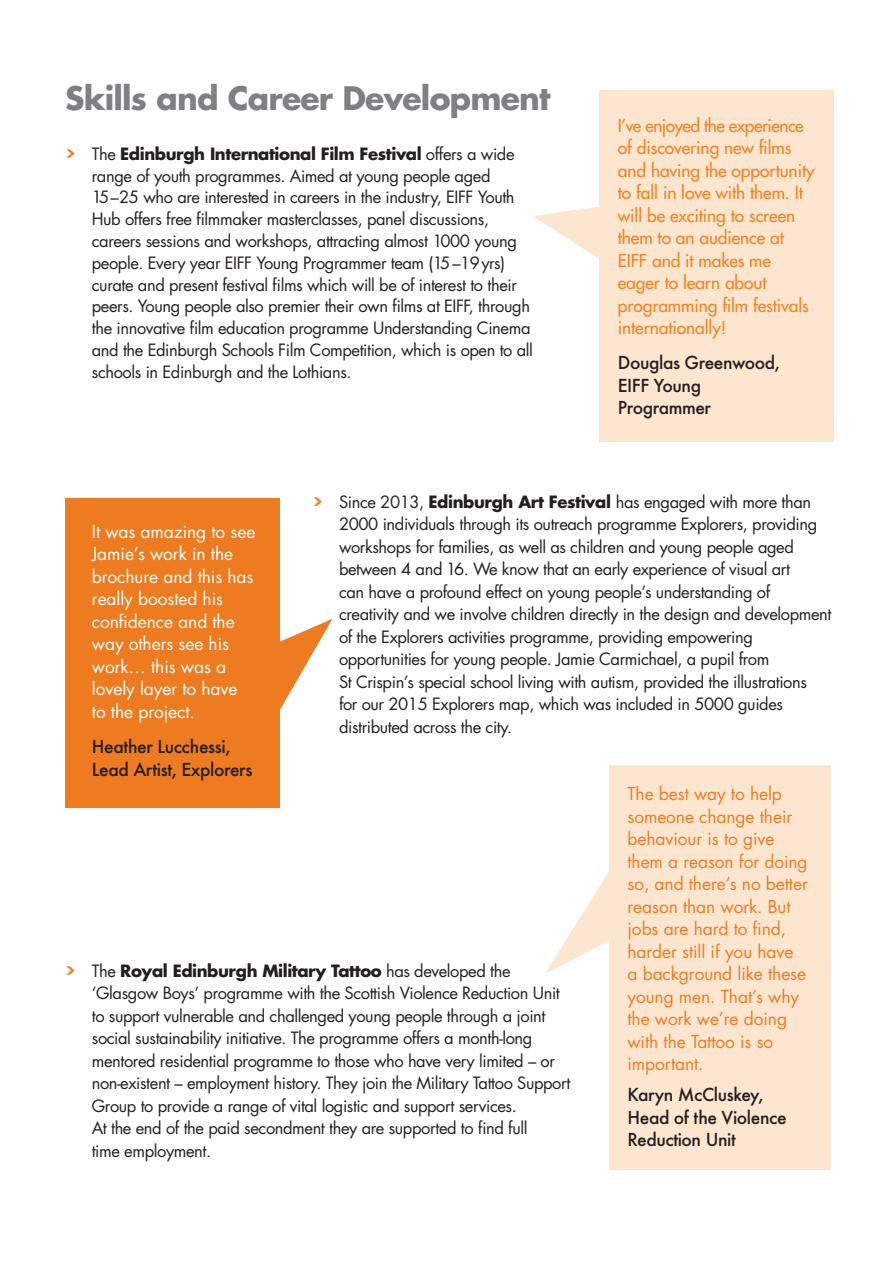
<style>
.page{position:relative;width:893px;height:1263px;background:#fff}
.page>*{position:absolute;margin:0;border:0;box-sizing:border-box;transform-origin:0 0}
.t1{font:700 31.5px "Futura";letter-spacing:-.025em;color:#7e8083}
.t2{font:17.4px/22.5px "Futura";letter-spacing:-.005em;color:#ee7b1f}
.t3{font:17.4px/22.5px "Futura";letter-spacing:-.005em;color:#f58220}
.t4{font:17.4px/22.5px "Futura";letter-spacing:-.005em;color:#fff}
.t5{font:500 17.4px/22.5px "Futura";letter-spacing:-.025em;color:#231f20}
.t6{font:16.5px/22.5px "Futura";letter-spacing:-.025em;color:#231f20}
.s1{font-family:"Neo Sans";font-weight:900;color:#f58220}
.s2{font-weight:700}
</style>
<div class="page">
<div style="left:65px;top:498px;width:215px;height:310px;background:#ee7b1f"></div>
<div style="left:600px;top:90px;width:234px;height:351px;background:#fde6d0"></div>
<svg style="left:533px;top:205px;width:67px;height:57px"></svg>
<svg style="left:280px;top:619px;width:53px;height:91px"></svg>
<div style="left:609px;top:765px;width:221px;height:405px;background:#fde6d0"></div>
<svg style="left:545px;top:872px;width:64px;height:102px"></svg>
<h1 class="t1" style="left:65px;top:84px;width:487px">Skills and Career Development</h1>
<p class="t6" style="left:92px;top:144px;width:443px;line-height:21.8px;text-indent:-27px"><span class="s1">&gt;</span> The <span class="s2">Edinburgh International Film Festival</span> offers a wide range of youth programmes. Aimed at young people aged 15–25 who are interested in careers in the industry, EIFF Youth Hub offers free filmmaker masterclasses, panel discussions, careers sessions and workshops, attracting almost 1000 young people. Every year EIFF Young Programmer team (15–19yrs) curate and present festival films which will be of interest to their peers. Young people also premier their own films at EIFF, through the innovative film education programme Understanding Cinema and the Edinburgh Schools Film Competition, which is open to all schools in Edinburgh and the Lothians.</p>
<p class="t3" style="left:618px;top:115px;width:198px">I’ve enjoyed the experience of discovering new films and having the opportunity to fall in love with them. It will be exciting to screen them to an audience at<br>EIFF and it makes me eager to learn about programming film festivals internationally!</p>
<p class="t5" style="left:618px;top:352px;width:164px">Douglas Greenwood,<br>EIFF Young<br>Programmer</p>
<p class="t4" style="left:92px;top:522px;width:165px">It was amazing to see<br>Jamie’s work in the brochure and this has really boosted his confidence and the way others see his work… this was a lovely layer to have to the project.</p>
<p class="t5" style="left:92px;top:736px;width:162px">Heather Lucchessi,<br>Lead Artist, Explorers</p>
<p class="t6" style="left:339px;top:492px;width:494px;text-indent:-27px"><span class="s1">&gt;</span> Since 2013, <span class="s2">Edinburgh Art Festival</span> has engaged with more than 2000 individuals through its outreach programme Explorers, providing workshops for families, as well as children and young people aged between 4 and 16. We know that an early experience of visual art<br>can have a profound effect on young people’s understanding of creativity and we involve children directly in the design and development of the Explorers activities programme, providing empowering opportunities for young people. Jamie Carmichael, a pupil from<br>St Crispin’s special school living with autism, provided the illustrations<br>for our 2015 Explorers map, which was included in 5000 guides distributed across the city.</p>
<p class="t6" style="left:92px;top:961px;width:480px;text-indent:-26px"><span class="s1">&gt;</span> The <span class="s2">Royal Edinburgh Military Tattoo</span> has developed the ‘Glasgow Boys’ programme with the Scottish Violence Reduction Unit to support vulnerable and challenged young people through a joint social sustainability initiative. The programme offers a month-long mentored residential programme to those who have very limited – or non-existent – employment history. They join the Military Tattoo Support Group to provide a range of vital logistic and support services.<br>At the end of the paid secondment they are supported to find full<br>time employment.</p>
<p class="t2" style="left:627px;top:784px;width:182px">The best way to help someone change their behaviour is to give them a reason for doing so, and there’s no better reason than work. But jobs are hard to find, harder still if you have a background like these young men. That’s why the work we’re doing with the Tattoo is so important.</p>
<p class="t5" style="left:627px;top:1084px;width:161px">Karyn McCluskey,<br>Head of the Violence<br>Reduction Unit</p>
</div>
